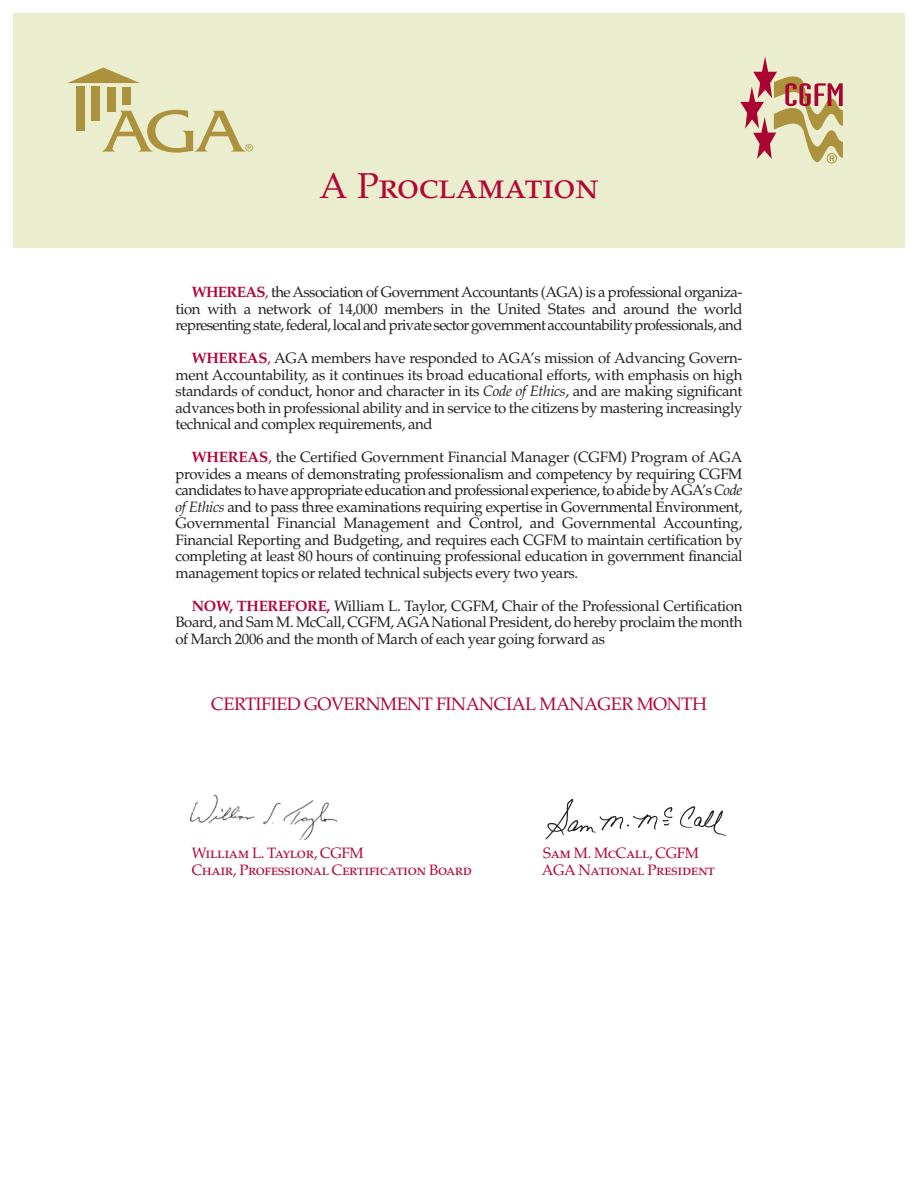
<style>
.page{position:relative;width:918px;height:1188px;background:#fff}
.page>*{position:absolute;margin:0;border:0;box-sizing:border-box;transform-origin:0 0}
.t1{font:36px "Palatino SC";letter-spacing:-.015em;color:#b30738}
.t2{font:18px "Palatino SC";letter-spacing:-.025em;color:#b20738}
.t3{font:15px/16.5px "Palatino";letter-spacing:-.025em;color:#231f20;text-align:justify}
.t4{font:15px "Palatino SC";letter-spacing:-.025em;color:#b20738}
.s1{font-weight:700;color:#b20738}
.s2{color:#b20738}
.s3{font-style:italic}
</style>
<div class="page">
<div style="left:14px;top:14px;width:891px;height:234px;background:#eaeece"></div>
<img style="left:189px;top:794px;width:147px;height:46px">
<img style="left:545px;top:798px;width:182px;height:42px">
<svg style="left:740px;top:56px;width:103px;height:108px"></svg>
<div style="left:77px;top:86px;width:8px;height:45px;background:#ac923c"></div>
<svg style="left:68px;top:68px;width:72px;height:15px"></svg>
<div style="left:92px;top:87px;width:8px;height:34px;background:#ac923c"></div>
<div style="left:107px;top:87px;width:8px;height:25px;background:#ac923c"></div>
<div style="left:122px;top:87px;width:8px;height:17px;background:#ac923c"></div>
<svg style="left:102px;top:110px;width:151px;height:43px"></svg>
<h1 class="t1" style="left:319px;top:172px;width:281px">A Proclamation</h1>
<p class="t3" style="left:176px;top:286px;width:569px;text-indent:16px"><span class="s1">WHEREAS</span><span class="s2">,</span> the Association of Government Accountants (AGA) is a professional organiza&shy;tion with a network of 14,000 members in the United States and around the world representing state, federal, local and private sector government accountability professionals, and</p>
<p class="t3" style="left:176px;top:352px;width:569px;text-indent:16px"><span class="s1">WHEREAS</span><span class="s2">,</span> AGA members have responded to AGA’s mission of Advancing Govern&shy;ment Accountability, as it continues its broad educational efforts, with emphasis on high standards of conduct, honor and character in its <span class="s3">Code of Ethics</span>, and are making significant advances both in professional ability and in service to the citizens by mastering increasingly technical and complex requirements, and</p>
<p class="t3" style="left:176px;top:451px;width:569px;text-indent:16px"><span class="s1">WHEREAS</span><span class="s2">,</span> the Certified Government Financial Manager (CGFM) Program of AGA provides a means of demonstrating professionalism and competency by requiring CGFM candidates to have appropriate education and professional experience, to abide by AGA’s <span class="s3">Code of Ethics</span> and to pass three examinations requiring expertise in Governmental Environment, Governmental Financial Management and Control, and Governmental Accounting, Financial Reporting and Budgeting, and requires each CGFM to maintain certification by completing at least 80 hours of continuing professional education in government financial management topics or related technical subjects every two years.</p>
<p class="t3" style="left:176px;top:599px;width:569px;text-indent:16px"><span class="s1">NOW, THEREFORE,</span> William L. Taylor, CGFM, Chair of the Professional Certification Board, and Sam M. McCall, CGFM, AGANational President, do hereby proclaim the month of March 2006 and the month of March of each year going forward as</p>
<p class="t2" style="left:211px;top:697px;width:497px">CERTIFIED GOVERNMENT FINANCIAL MANAGER MONTH</p>
<p class="t4" style="left:192px;top:847px;width:173px">William L. Taylor, CGFM</p>
<p class="t4" style="left:543px;top:847px;width:157px">Sam M. McCall, CGFM</p>
<p class="t4" style="left:192px;top:864px;width:282px">Chair, Professional Certification Board</p>
<p class="t4" style="left:542px;top:864px;width:175px">AGA National President</p>
</div>
